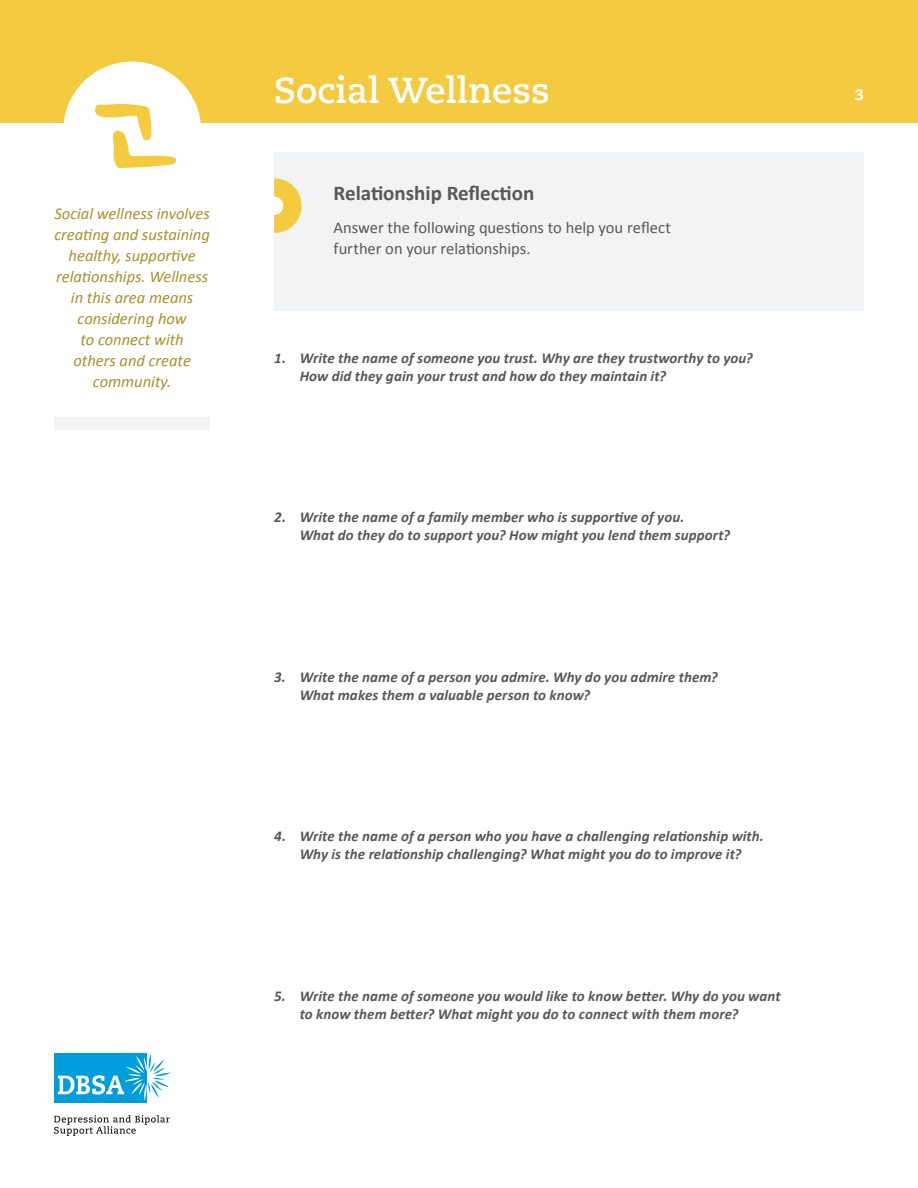
<style>
.page{position:relative;width:918px;height:1188px;background:#fff}
.page>*{position:absolute;margin:0;border:0;box-sizing:border-box;transform-origin:0 0}
.t1{font:700 36px "Caecilia LT Pro 75";color:#fff}
.t2{font:700 21px "Calibri";color:#57585a}
.t3{font:italic 16.5px/21px "Calibri";color:#aa8f2a;text-align:center}
.t4{font:16.5px/21px "Calibri";letter-spacing:-.005em;color:#57585a}
.t5{font:italic 700 15px/18px "Calibri";letter-spacing:.005em;color:#57585a}
.t6{font:800 15px "Caecilia LT Pro 85";color:#fff}
</style>
<div class="page">
<div style="left:0;top:0;width:918px;height:123px;background:#f4ca3e"></div>
<svg style="left:54px;top:1115px;width:116px;height:21px"></svg>
<div style="left:55px;top:1053px;width:92px;height:50px;background:#009ddc"></div>
<svg style="left:58px;top:1053px;width:113px;height:48px"></svg>
<div style="left:63px;top:62px;width:138px;height:137px;background:#fff;border-radius:50%"></div>
<div style="left:54px;top:417px;width:156px;height:13px;background:#f2f3f4"></div>
<svg style="left:95px;top:104px;width:82px;height:64px"></svg>
<div style="left:274px;top:152px;width:590px;height:159px;background:#f2f3f4"></div>
<svg style="left:274px;top:178px;width:28px;height:55px"></svg>
<div style="left:265px;top:197px;width:18px;height:18px;background:#fff;border-radius:50%"></div>
<p class="t3" style="left:54px;top:203px;width:157px">Social wellness involves creating and sustaining healthy, supportive relationships. Wellness in this area means considering how<br>to connect with<br>others and create community.</p>
<h1 class="t1" style="left:274px;top:66px;width:277px">Social Wellness</h1>
<h2 class="t2" style="left:334px;top:180px;width:202px">Relationship Reflection</h2>
<p class="t4" style="left:334px;top:217px;width:339px">Answer the following questions to help you reflect further on your relationships.</p>
<p class="t5" style="left:300px;top:349px;width:455px;text-indent:-26px">1. Write the name of someone you trust. Why are they trustworthy to you?<br>How did they gain your trust and how do they maintain it?</p>
<p class="t5" style="left:300px;top:508px;width:432px;text-indent:-26px">2. Write the name of a family member who is supportive of you.<br>What do they do to support you? How might you lend them support?</p>
<p class="t5" style="left:300px;top:668px;width:420px;text-indent:-26px">3. Write the name of a person you admire. Why do you admire them?<br>What makes them a valuable person to know?</p>
<p class="t5" style="left:274px;top:827px;width:491px;text-align:center">4. Write the name of a person who you have a challenging relationship with.<br>Why is the relationship challenging? What might you do to improve it?</p>
<p class="t5" style="left:300px;top:987px;width:483px;text-indent:-26px">5. Write the name of someone you would like to know better. Why do you want to know them better? What might you do to connect with them more?</p>
<p class="t6" style="left:855px;top:84px;width:10px">3</p>
</div>
